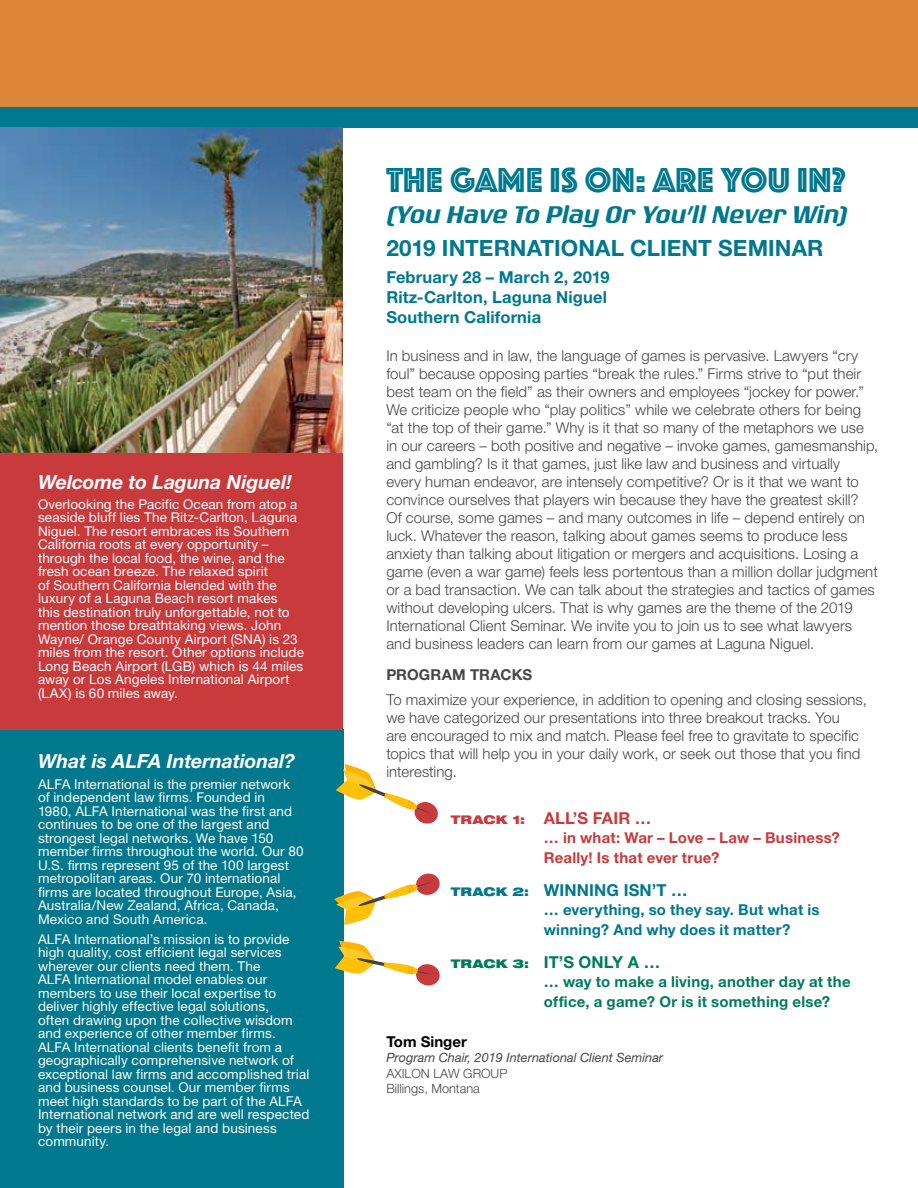
<style>
.page{position:relative;width:918px;height:1188px;background:#fff}
.page>*{position:absolute;margin:0;border:0;box-sizing:border-box;transform-origin:0 0}
.t1{font:36px "Phosphate Inline";letter-spacing:.01em;color:#00788e}
.t2{font:italic 500 25.5px "Rogue Sans Ext";letter-spacing:-.01em;color:#00788e}
.t3{font:700 22.5px "Helvetica Neue LT Std";color:#00788e}
.t4{font:italic 700 19.5px "Helvetica Neue LT Std";letter-spacing:-.005em;color:#fff}
.t5{font:700 16.5px/19.8px "Helvetica Neue LT Std";letter-spacing:.01em;color:#00788e}
.t6{font:700 16.5px "Helvetica Neue LT Std";letter-spacing:.005em;color:#c93a3c}
.t7{font:700 16.5px "Helvetica Neue LT Std";letter-spacing:.005em;color:#007b5e}
.t8{font:300 15px/18px "Helvetica Neue LT Std";letter-spacing:.005em;color:#464547}
.t9{font:700 15px/19.5px "Helvetica Neue LT Std";letter-spacing:.015em;color:#007b5e}
.t10{font:700 15px/19.5px "Helvetica Neue LT Std";letter-spacing:.015em;color:#00788e}
.t11{font:700 15px/19.5px "Helvetica Neue LT Std";letter-spacing:.015em;color:#c93a3c}
.t12{font:700 15px "Helvetica Neue LT Std";letter-spacing:.01em;color:#464547}
.t13{font:700 15px "Helvetica Neue LT Std";color:#000}
.t14{font:13.5px/13.5px "Helvetica Neue LT Std";letter-spacing:.01em;color:#fff}
.t15{font:italic 12.75px "Helvetica Neue LT Std";color:#464547}
.t16{font:300 12.75px/15px "Helvetica Neue LT Std";color:#464547}
.s1{font-weight:900;font-stretch:expanded;font-size:12px}
</style>
<div class="page">
<div style="left:0;top:0;width:918px;height:107px;background:#dc8637"></div>
<div style="left:0;top:729px;width:343px;height:459px;background:#00788e"></div>
<div style="left:0;top:452px;width:343px;height:277px;background:#c93a3c"></div>
<div style="left:0;top:107px;width:918px;height:20px;background:#00788e"></div>
<img style="left:0;top:127px;width:343px;height:325px">
<svg style="left:336px;top:764px;width:102px;height:61px"></svg>
<svg style="left:334px;top:872px;width:106px;height:53px"></svg>
<svg style="left:335px;top:941px;width:105px;height:46px"></svg>
<h3 class="t4" style="left:38px;top:470px;width:255px">Welcome to Laguna Niguel!</h3>
<p class="t14" style="left:38px;top:497px;width:267px">Overlooking the Pacific Ocean from atop a seaside bluff lies The Ritz-Carlton, Laguna Niguel. The resort embraces its Southern California roots at every opportunity – through the local food, the wine, and the fresh ocean breeze. The relaxed spirit<br>of Southern California blended with the luxury of a Laguna Beach resort makes<br>this destination truly unforgettable, not to mention those breathtaking views. John Wayne/ Orange County Airport (SNA) is 23 miles from the resort. Other options include Long Beach Airport (LGB) which is 44 miles away or Los Angeles International Airport (LAX) is 60 miles away.</p>
<h3 class="t4" style="left:38px;top:749px;width:259px">What is ALFA International?</h3>
<p class="t14" style="left:38px;top:777px;width:267px">ALFA International is the premier network of independent law firms. Founded in<br>1980, ALFA International was the first and continues to be one of the largest and strongest legal networks. We have 150 member firms throughout the world. Our 80<br>U.S. firms represent 95 of the 100 largest metropolitan areas. Our 70 international firms are located throughout Europe, Asia, Australia/New Zealand, Africa, Canada, Mexico and South America.</p>
<p class="t14" style="left:38px;top:932px;width:273px">ALFA International’s mission is to provide high quality, cost efficient legal services wherever our clients need them. The<br>ALFA International model enables our members to use their local expertise to deliver highly effective legal solutions,<br>often drawing upon the collective wisdom and experience of other member firms.<br>ALFA International clients benefit from a geographically comprehensive network of exceptional law firms and accomplished trial and business counsel. Our member firms meet high standards to be part of the ALFA International network and are well respected by their peers in the legal and business community.</p>
<h1 class="t1" style="left:386px;top:154px;width:461px">THE GAME IS ON: ARE YOU IN?</h1>
<h2 class="t2" style="left:386px;top:199px;width:462px">(You Have To Play Or You’ll Never Win)</h2>
<h3 class="t3" style="left:386px;top:234px;width:439px">2019 INTERNATIONAL CLIENT SEMINAR</h3>
<p class="t5" style="left:386px;top:267px;width:225px">February 28 – March 2, 2019<br>Ritz-Carlton, Laguna Niguel<br>Southern California</p>
<p class="t8" style="left:386px;top:346px;width:493px">In business and in law, the language of games is pervasive. Lawyers “cry foul” because opposing parties “break the rules.” Firms strive to “put their best team on the field” as their owners and employees “jockey for power.” We criticize people who “play politics” while we celebrate others for being “at the top of their game.” Why is it that so many of the metaphors we use in our careers – both positive and negative – invoke games, gamesmanship, and gambling? Is it that games, just like law and business and virtually every human endeavor, are intensely competitive? Or is it that we want to convince ourselves that players win because they have the greatest skill?<br>Of course, some games – and many outcomes in life – depend entirely on luck. Whatever the reason, talking about games seems to produce less anxiety than talking about litigation or mergers and acquisitions. Losing a game (even a war game) feels less portentous than a million dollar judgment or a bad transaction. We can talk about the strategies and tactics of games without developing ulcers. That is why games are the theme of the 2019<br>International Client Seminar. We invite you to join us to see what lawyers and business leaders can learn from our games at Laguna Niguel.</p>
<p class="t12" style="left:386px;top:666px;width:147px">PROGRAM TRACKS</p>
<p class="t8" style="left:386px;top:690px;width:482px">To maximize your experience, in addition to opening and closing sessions, we have categorized our presentations into three breakout tracks. You<br>are encouraged to mix and match. Please feel free to gravitate to specific topics that will help you in your daily work, or seek out those that you find interesting.</p>
<p class="t6" style="left:451px;top:807px;width:202px"><span class="s1">TRACK 1:</span> ALL’S FAIR …</p>
<p class="t11" style="left:544px;top:828px;width:298px">… in what: War – Love – Law – Business?<br>Really! Is that ever true?</p>
<p class="t5" style="left:451px;top:879px;width:238px"><span class="s1">TRACK 2:</span> WINNING ISN’T …</p>
<p class="t10" style="left:544px;top:900px;width:277px">… everything, so they say. But what is winning? And why does it matter?</p>
<p class="t7" style="left:451px;top:951px;width:211px"><span class="s1">TRACK 3:</span> IT’S ONLY A …</p>
<p class="t9" style="left:544px;top:972px;width:308px">… way to make a living, another day at the office, a game? Or is it something else?</p>
<p class="t13" style="left:386px;top:1032px;width:82px">Tom Singer</p>
<p class="t15" style="left:386px;top:1050px;width:278px">Program Chair, 2019 International Client Seminar</p>
<p class="t16" style="left:386px;top:1066px;width:123px">AXILON LAW GROUP<br>Billings, Montana</p>
</div>
